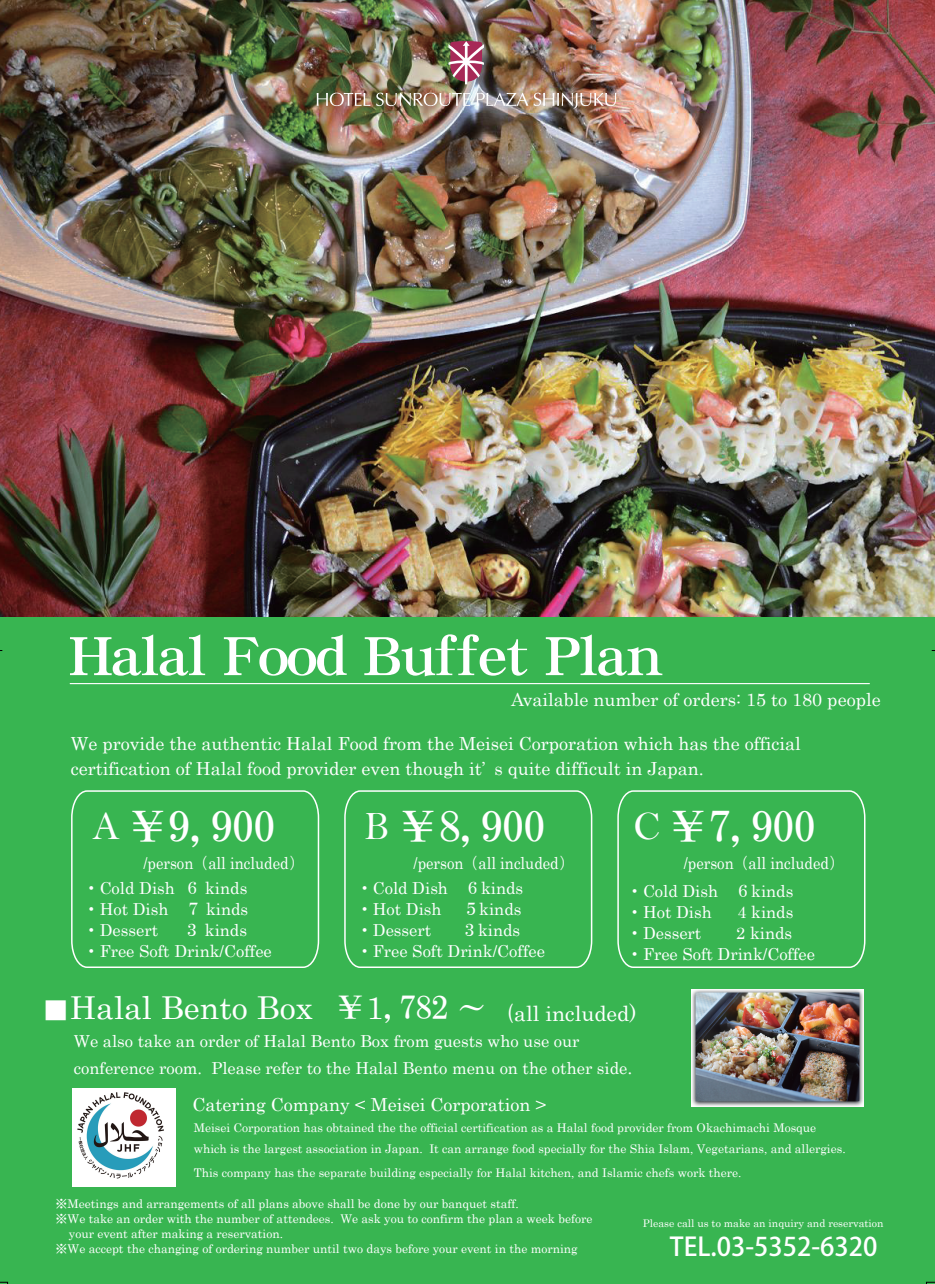
<style>
.page{position:relative;width:935px;height:1284px;background:#fff}
.page>*{position:absolute;margin:0;border:0;box-sizing:border-box;transform-origin:0 0}
.t1{font:52.5px "DFHS Mincho W9 WINP RKSJ H";color:#fff}
.t2{font:42px "HG Mincho B";color:#fff}
.t3{font:31.5px "Century";color:#fff}
.t4{font:500 25.5px "Koz Go Pro";color:#fff}
.t5{font:18px/25.5px "Century";color:#fff}
.t6{font:16.5px/21px "Century";color:#fff}
.t7{font:16.5px/24.5px "Century";color:#fff;scale:.9 1}
.t8{font:12px/21px "Century";color:#fff}
.t9{font:10.5px "Century";color:#fff}
.s1{font-family:"Bell";font-size:40.5px}
.s2{font-family:"HG Mincho B"}
.s3{font-family:"HG Mincho B";font-size:27px}
.s4{font-family:"HG Mincho B";font-size:21px}
.s5{font-size:21px}
.s6{font-size:18px}
</style>
<div class="page">
<div style="left:0;top:536px;width:934px;height:747px;background:#38b551"></div>
<svg style="left:0;top:1281px;width:8px;height:2px"></svg>
<svg style="left:926px;top:1281px;width:9px;height:2px"></svg>
<hr style="left:70px;top:683px;width:799px;height:1px;background:#fff">
<svg style="left:617px;top:790px;width:249px;height:178px"></svg>
<svg style="left:344px;top:790px;width:249px;height:178px"></svg>
<svg style="left:71px;top:790px;width:249px;height:178px"></svg>
<img style="left:0;top:0;width:935px;height:616px">
<svg style="left:317px;top:93px;width:53px;height:13px"></svg>
<svg style="left:376px;top:93px;width:94px;height:13px"></svg>
<img style="left:476px;top:93px;width:140px;height:15px">
<svg style="left:448px;top:41px;width:36px;height:43px"></svg>
<img style="left:73px;top:1088px;width:103px;height:98px">
<img style="left:691px;top:989px;width:172px;height:117px">
<h1 class="t1" style="left:69px;top:630px;width:594px">Halal Food Buffet Plan</h1>
<h3 class="t5" style="left:511px;top:686px;width:371px">Available number of orders: 15 to 180 people</h3>
<h3 class="t5" style="left:71px;top:730px;width:731px">We provide the authentic Halal Food from the Meisei Corporation which has the official certification of Halal food provider even though it’ s quite difficult in Japan.</h3>
<h2 class="t2" style="left:92px;top:806px;width:184px"><span class="s1">A</span> ￥9,900</h2>
<h3 class="t7" style="left:83px;top:850px;width:246px;text-indent:60px">/person<span class="s2">（</span>all included<span class="s2">）・</span>Cold Dish <span class="s2">６</span> kinds</h3>
<h3 class="t6" style="left:83px;top:898px;width:166px"><span class="s2">・</span>Hot Dish<span class="s2">　７</span> kinds<span class="s2">・</span>Dessert</h3>
<h3 class="t6" style="left:83px;top:919px;width:190px;text-indent:101px"><span class="s2">３</span> kinds<span class="s2">・</span>Free Soft Drink/Coffee</h3>
<h2 class="t2" style="left:364px;top:806px;width:183px"><span class="s1">B</span> ￥8,900</h2>
<h3 class="t7" style="left:356px;top:850px;width:243px;text-indent:57px">/person<span class="s2">（</span>all included<span class="s2">）・</span>Cold Dish<span class="s2">　６</span>kinds</h3>
<h3 class="t6" style="left:356px;top:898px;width:87px"><span class="s2">・</span>Hot Dish</h3>
<h3 class="t6" style="left:463px;top:898px;width:60px"><span class="s2">５</span>kinds</h3>
<h3 class="t6" style="left:356px;top:919px;width:76px"><span class="s2">・</span>Dessert</h3>
<h3 class="t6" style="left:356px;top:919px;width:190px;text-indent:105px"><span class="s2">３</span>kinds<span class="s2">・</span>Free Soft Drink/Coffee</h3>
<h2 class="t2" style="left:633px;top:806px;width:183px"><span class="s1">C</span> ￥7,900</h2>
<h3 class="t7" style="left:626px;top:849px;width:243px;line-height:27.5px;text-indent:57px">/person<span class="s2">（</span>all included<span class="s2">）・</span>Cold Dish<span class="s2">　６</span>kinds</h3>
<h3 class="t6" style="left:626px;top:901px;width:87px"><span class="s2">・</span>Hot Dish</h3>
<h3 class="t6" style="left:737px;top:901px;width:57px">4 kinds</h3>
<h3 class="t6" style="left:626px;top:922px;width:76px"><span class="s2">・</span>Dessert</h3>
<h3 class="t6" style="left:626px;top:922px;width:190px;text-indent:110px">2 kinds<span class="s2">・</span>Free Soft Drink/Coffee</h3>
<h3 class="t3" style="left:42px;top:988px;width:595px"><span class="s3">■</span>Halal Bento Box <span class="s2">￥</span>1<span class="s2">,782 ～</span> <span class="s4">(</span><span class="s5">all included)</span></h3>
<h3 class="t6" style="left:74px;top:1027px;width:560px;line-height:27px">We also take an order of Halal Bento Box from guests who use our conference room. Please refer to the Halal Bento menu on the other side<span class="s6">.</span></h3>
<h3 class="t5" style="left:192px;top:1091px;width:355px">Catering Company &lt; Meisei Corporation &gt;</h3>
<p class="t8" style="left:194px;top:1116px;width:653px">Meisei Corporation has obtained the the official certification as a Halal food provider from Okachimachi Mosque which is the largest association in Japan. It can arrange food specially for the Shia Islam, Vegetarians, and allergies.</p>
<p class="t8" style="left:194px;top:1161px;width:549px">This company has the separate building especially for Halal kitchen, and Islamic chefs work there.</p>
<p class="t8" style="left:56px;top:1192px;width:464px"><span class="s2">※</span>Meetings and arrangements of all plans above shall be done by our banquet staff.</p>
<p class="t8" style="left:56px;top:1207px;width:538px"><span class="s2">※</span>We take an order with the number of attendees. We ask you to confirm the plan a week before</p>
<p class="t8" style="left:69px;top:1222px;width:216px">your event after making a reservation.</p>
<p class="t8" style="left:56px;top:1237px;width:523px"><span class="s2">※</span>We accept the changing of ordering number until two days before your event in the morning</p>
<p class="t9" style="left:643px;top:1216px;width:242px">Please call us to make an inquiry and reservation</p>
<h3 class="t4" style="left:670px;top:1230px;width:209px">TEL.03-5352-6320</h3>
</div>
